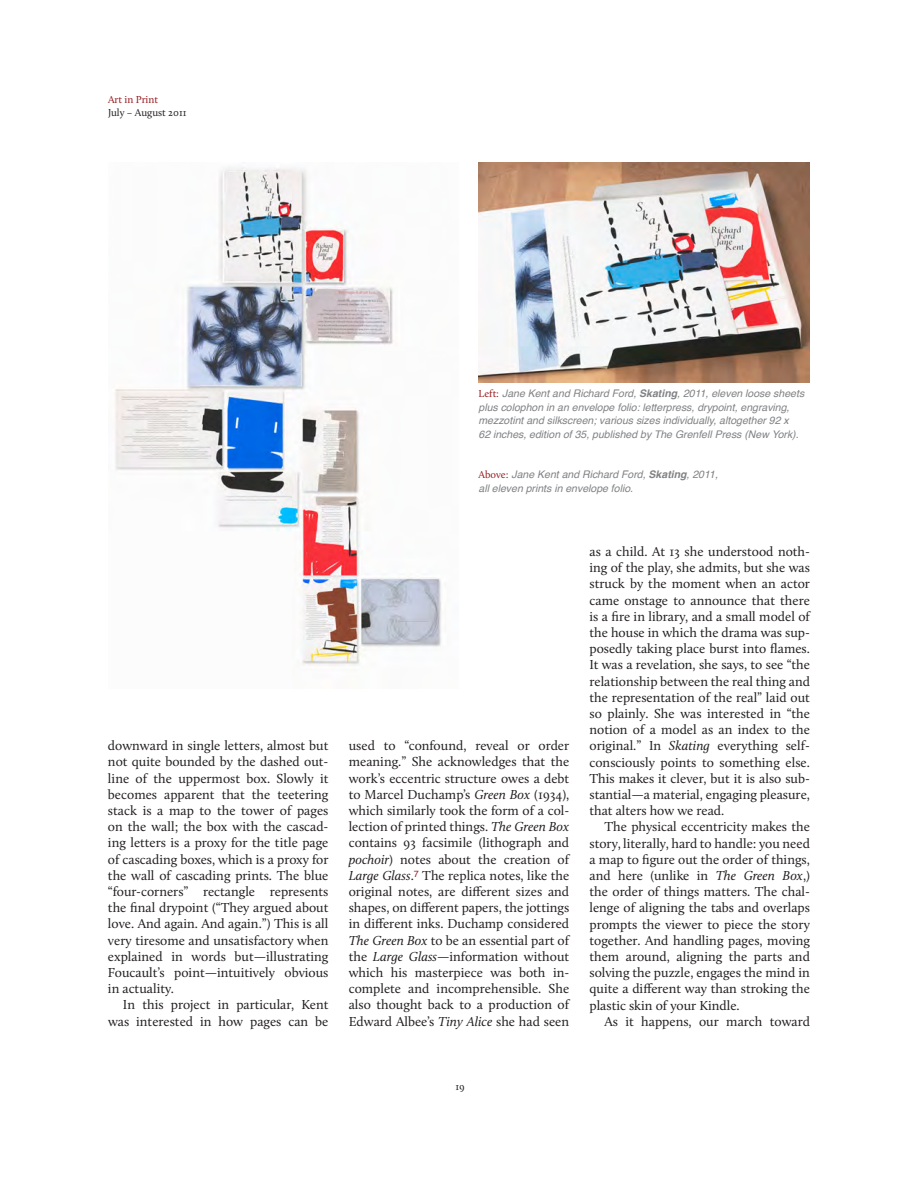
<style>
.page{position:relative;width:918px;height:1188px;background:#fff}
.page>*{position:absolute;margin:0;border:0;box-sizing:border-box;transform-origin:0 0}
.t1{font:13.5px/16.2px "Calluna";color:#231f20;text-align:justify}
.t2{font:italic 10.5px/13.5px "Helvetica";color:#808285}
.t3{font:10.5px "Calluna";color:#231f20}
.t4{font:10.5px "Calluna";color:#981a1e}
.s1{font-family:"Calluna";font-style:normal;color:#981a1e}
.s2{font-weight:700}
.s3{font-style:italic}
</style>
<div class="page">
<img style="left:478px;top:162px;width:332px;height:220px">
<img style="left:115px;top:167px;width:326px;height:499px">
<p class="t4" style="left:108px;top:93px;width:52px">Art in Print</p>
<p class="t3" style="left:108px;top:106px;width:80px">July – August 2011</p>
<p class="t2" style="left:478px;top:387px;width:327px"><span class="s1">Left:</span> Jane Kent and Richard Ford, <span class="s2">Skating</span>, 2011, eleven loose sheets plus colophon in an envelope folio: letterpress, drypoint, engraving, mezzotint and silkscreen; various sizes individually, altogether 92 x<br>62 inches, edition of 35, published by The Grenfell Press (New York).</p>
<p class="t2" style="left:478px;top:468px;width:241px"><span class="s1">Above:</span> Jane Kent and Richard Ford, <span class="s2">Skating</span>, 2011, all eleven prints in envelope folio.</p>
<p class="t1" style="left:108px;top:738px;width:222px">downward in single letters, almost but not quite bounded by the dashed out&shy;line of the uppermost box. Slowly it becomes apparent that the teetering stack is a map to the tower of pages on the wall; the box with the cascad&shy;ing letters is a proxy for the title page of cascading boxes, which is a proxy for the wall of cascading prints. The blue “four-corners” rectangle represents the final drypoint (“They argued about love. And again. And again.”) This is all very tiresome and unsatisfactory when explained in words but—illustrating Foucault’s point—intuitively obvious in actuality.</p>
<p class="t1" style="left:108px;top:997px;width:222px;text-align:right">In this project in particular, Kent was interested in how pages can be</p>
<p class="t1" style="left:349px;top:738px;width:222px">used to “confound, reveal or order meaning.” She acknowledges that the work’s eccentric structure owes a debt to Marcel Duchamp’s <span class="s3">Green Box</span> (1934), which similarly took the form of a col&shy;lection of printed things. <span class="s3">The Green Box </span>contains 93 facsimile (lithograph and <span class="s3">pochoir</span>) notes about the creation of <span class="s3">Large Glass</span>.<sup>7</sup> The replica notes, like the original notes, are different sizes and shapes, on different papers, the jottings in different inks. Duchamp considered <span class="s3">The Green Box</span> to be an essential part of the <span class="s3">Large Glass</span>—information without which his masterpiece was both in&shy;complete and incomprehensible. She also thought back to a production of Edward Albee’s <span class="s3">Tiny Alice</span> she had seen</p>
<p class="t1" style="left:590px;top:543px;width:222px">as a child. At 13 she understood noth&shy;ing of the play, she admits, but she was struck by the moment when an actor came onstage to announce that there is a fire in library, and a small model of the house in which the drama was sup&shy;posedly taking place burst into flames.<br>It was a revelation, she says, to see “the relationship between the real thing and the representation of the real” laid out so plainly. She was interested in “the notion of a model as an index to the original.” In <span class="s3">Skating</span> everything self&shy;consciously points to something else.<br>This makes it clever, but it is also sub&shy;stantial—a material, engaging pleasure, that alters how we read.</p>
<p class="t1" style="left:590px;top:819px;width:222px;text-indent:15px">The physical eccentricity makes the story, literally, hard to handle: you need a map to figure out the order of things, and here (unlike in <span class="s3">The Green Box</span>,) the order of things matters. The chal&shy;lenge of aligning the tabs and overlaps prompts the viewer to piece the story together. And handling pages, moving them around, aligning the parts and solving the puzzle, engages the mind in quite a different way than stroking the plastic skin of your Kindle.</p>
<p class="t1" style="left:604px;top:1013px;width:207px">As it happens, our march toward</p>
<p class="t3" style="left:455px;top:1080px;width:11px">19</p>
</div>
